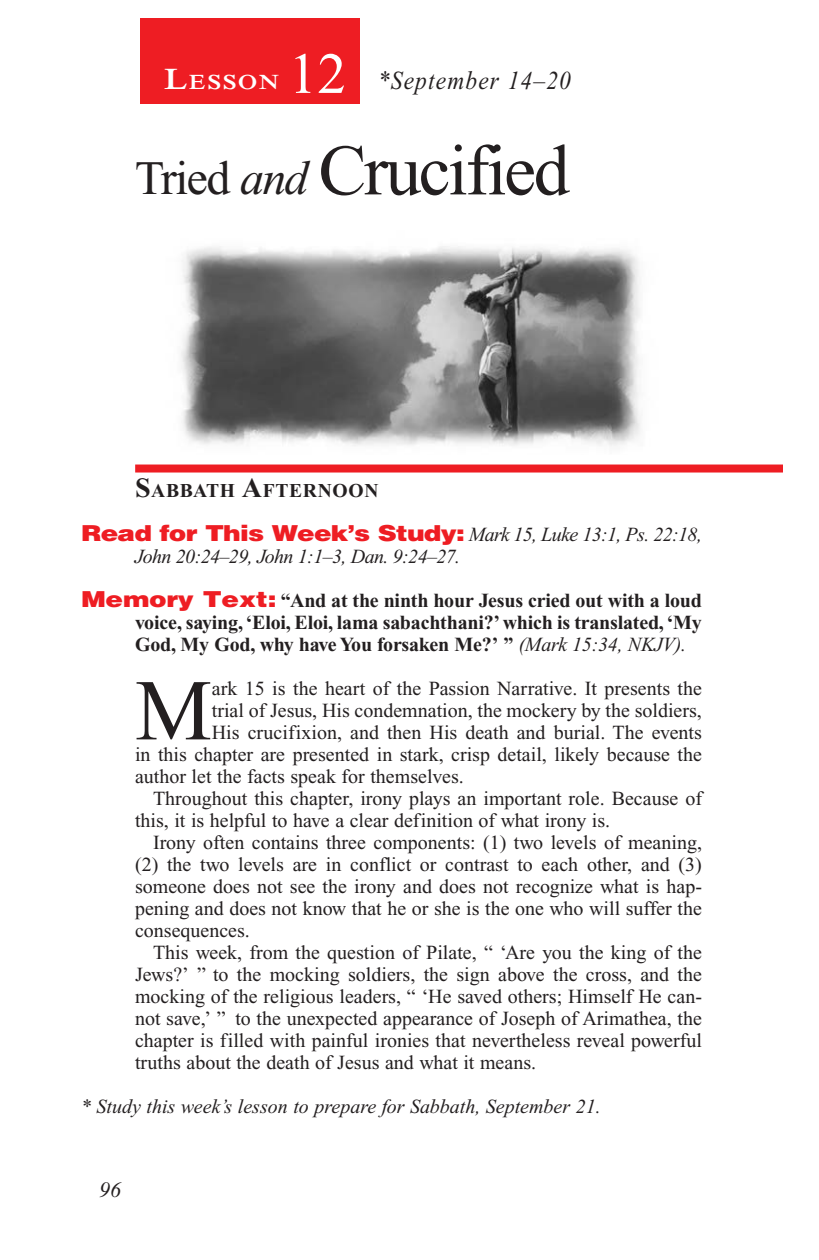
<style>
.page{position:relative;width:819px;height:1260px;background:#fff}
.page>*{position:absolute;margin:0;border:0;box-sizing:border-box;transform-origin:0 0}
.Body_Drop_Cap{font:86.4px "Times New Roman PS Std";color:#231f20}
.Lesson_Head_SA{font:72px "Times New Roman PS Std";letter-spacing:-.035em;color:#231f20}
.Lesson_Number{font:58px "Times New Roman PS Std";color:#fff}
.Lesson_Dates{font:italic 26px "Times New Roman PS Std";letter-spacing:.05em;color:#231f20;scale:.9 1}
.t1{font:italic 22px "Times New Roman PS Std";color:#231f20}
.Lesson_Start_Head{font:600 21px "Times NRMT Std";letter-spacing:.07em;color:#fff;scale:1.1 1}
.Body{font:20px/22px "Times New Roman PS Std";color:#231f20;text-align:justify}
.Body_Drop_Cap-2{font:20px "Times New Roman PS Std";color:#231f20}
.Question{font:700 20px/22px "Times New Roman PS Std";letter-spacing:-.01em;color:#231f20;text-align:justify}
.Question-2{font:italic 20px/22px "Times New Roman PS Std";letter-spacing:-.03em;color:#231f20}
.Question-3{font:italic 20px "Times New Roman PS Std";color:#231f20}
.Sabbath_Afternoon_He{font:700 19.6px "Times New Roman PS Std";letter-spacing:.035em;color:#231f20}
.s1{font-size:30px}
.s2{font-size:48px}
.s3{font-style:italic;font-size:48px}
.s4{font-size:28px}
.s5{font-family:"Helvetica LT Std";font-weight:900;font-style:normal;font-size:22px;color:#ee1d23}
.s6{font-family:"Helvetica LT Std";font-weight:900;font-size:22px;color:#ee1d23}
.s7{font-weight:400;font-style:italic}
</style>
<div class="page">
<div style="left:135px;top:465px;width:648px;height:8px;background:#ee1d23"></div>
<div style="left:140px;top:18px;width:220px;height:86px;background:#ee1d23"></div>
<img style="left:181px;top:246px;width:459px;height:200px">
<p class="Lesson_Number" style="left:288px;top:42px;width:59px">12</p>
<p class="Lesson_Start_Head" style="left:164px;top:70px;width:106px"><span class="s1">L</span>ESSON</p>
<p class="Lesson_Dates" style="left:378px;top:66px;width:216px">*September 14–20</p>
<p class="Lesson_Head_SA" style="left:135px;top:131px;width:436px"><span class="s2">Tried</span> <span class="s3">and</span> Crucified</p>
<p class="Sabbath_Afternoon_He" style="left:135px;top:480px;width:245px"><span class="s4">S</span>ABBATH <span class="s4">A</span>FTERNOON</p>
<p class="Question-2" style="left:135px;top:524px;width:569px;text-indent:-54px"><span class="s5">Read for This Week’s Study:</span> Mark 15, Luke 13:1, Ps. 22:18,<br>John 20:24–29, John 1:1–3, Dan. 9:24–27.</p>
<p class="Question" style="left:135px;top:590px;width:568px;text-indent:-54px"><span class="s6">Memory Text:</span> “And at the ninth hour Jesus cried out with a loud voice, saying, ‘Eloi, Eloi, lama sabachthani?’ which is translated, ‘My God, My God, why have You forsaken Me?’ ” <span class="s7">(Mark 15:34, NKJV).</span></p>
<p class="Body_Drop_Cap" style="left:135px;top:664px;width:78px">M</p>
<p class="Body_Drop_Cap-2" style="left:212px;top:678px;width:492px">ark 15 is the heart of the Passion Narrative. It presents the</p>
<p class="Body_Drop_Cap-2" style="left:212px;top:700px;width:492px">trial of Jesus, His condemnation, the mockery by the soldiers,</p>
<p class="Body_Drop_Cap-2" style="left:212px;top:722px;width:492px">His crucifixion, and then His death and burial. The events</p>
<p class="Body_Drop_Cap-2" style="left:135px;top:744px;width:569px">in this chapter are presented in stark, crisp detail, likely because the</p>
<p class="Body_Drop_Cap-2" style="left:135px;top:766px;width:330px">author let the facts speak for themselves.</p>
<p class="Body" style="left:135px;top:788px;width:569px;text-indent:18px">Throughout this chapter, irony plays an important role. Because of this, it is helpful to have a clear definition of what irony is.</p>
<p class="Body" style="left:135px;top:832px;width:569px;text-indent:18px">Irony often contains three components: (1) two levels of meaning, (2) the two levels are in conflict or contrast to each other, and (3) someone does not see the irony and does not recognize what is hap&shy;pening and does not know that he or she is the one who will suffer the consequences.</p>
<p class="Body" style="left:135px;top:942px;width:569px;text-indent:18px">This week, from the question of Pilate, “ ‘Are you the king of the Jews?’ ” to the mocking soldiers, the sign above the cross, and the mocking of the religious leaders, “ ‘He saved others; Himself He can&shy;not save,’ ” to the unexpected appearance of Joseph of Arimathea, the chapter is filled with painful ironies that nevertheless reveal powerful truths about the death of Jesus and what it means.</p>
<p class="Question-3" style="left:81px;top:1096px;width:521px">* Study this week’s lesson to prepare for Sabbath, September 21.</p>
<p class="t1" style="left:99px;top:1178px;width:23px">96</p>
</div>
